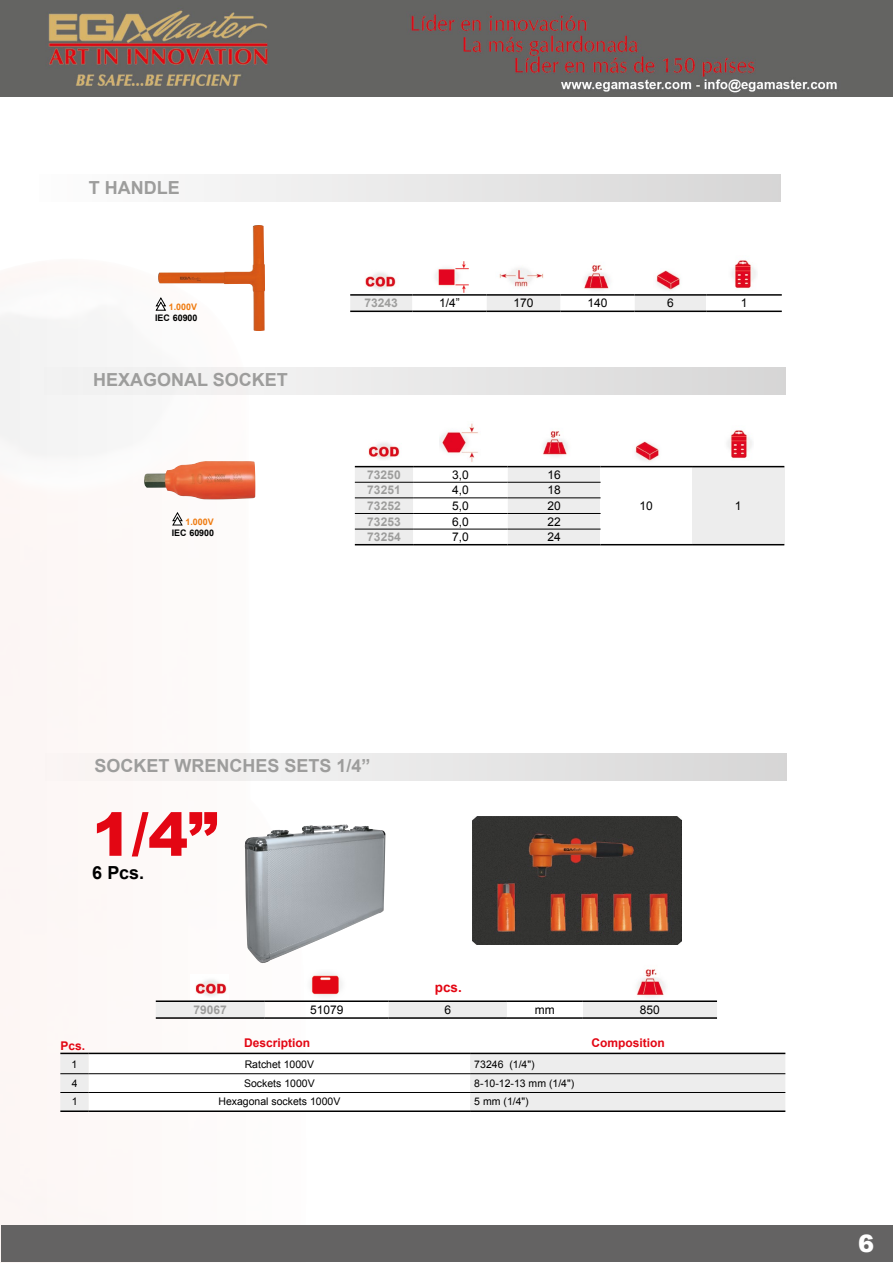
<style>
.page{position:relative;width:893px;height:1263px;background:#fff}
.page>*{position:absolute;margin:0;border:0;box-sizing:border-box;transform-origin:0 0}
.t1{font:900 60px "Arial";color:#e30613}
.t2{font:900 24px "Arial";color:#fff}
.t3{font:700 18px "Arial";color:#9d9d9c}
.t4{font:700 18px "Arial";color:#000}
.t5{font:700 13.5px "Arial";color:#e30613}
.t6{font:12px "Arial";color:#000}
.t7{font:700 12px "Arial";color:#9d9d9c}
.t8{font:700 12px "Arial";color:#e30613}
.t9{font:10.5px "Arial";color:#000}
.t10{font:700 9px "Arial";color:#000}
.t11{font:700 9px "Arial";color:#ef7b10}
</style>
<div class="page">
<div style="left:1px;top:1225px;width:891px;height:37px;background:#646363"></div>
<img style="left:0;top:0;width:893px;height:97px">
<img style="left:636px;top:969px;width:29px;height:29px">
<img style="left:440px;top:423px;width:38px;height:39px">
<img style="left:543px;top:431px;width:25px;height:25px">
<img style="left:635px;top:441px;width:24px;height:21px">
<img style="left:368px;top:443px;width:32px;height:16px">
<div style="left:44px;top:367px;width:741px;height:28px;background:linear-gradient(to right,#f7f7f7,#d9d8d8)"></div>
<svg style="left:172px;top:512px;width:11px;height:14px"></svg>
<img style="left:435px;top:261px;width:34px;height:32px">
<img style="left:584px;top:265px;width:26px;height:25px">
<img style="left:656px;top:270px;width:24px;height:21px">
<img style="left:499px;top:267px;width:45px;height:20px">
<img style="left:365px;top:273px;width:31px;height:16px">
<img style="left:731px;top:260px;width:25px;height:28px">
<img style="left:158px;top:225px;width:107px;height:106px">
<svg style="left:350px;top:296px;width:356px;height:15px"></svg>
<hr style="left:350px;top:294px;width:62px;height:2px;background:#000">
<hr style="left:412px;top:294px;width:74px;height:2px;background:#000">
<hr style="left:486px;top:294px;width:74px;height:2px;background:#000">
<hr style="left:560px;top:294px;width:74px;height:2px;background:#000">
<hr style="left:634px;top:294px;width:72px;height:2px;background:#000">
<hr style="left:706px;top:294px;width:76px;height:2px;background:#000">
<hr style="left:350px;top:311px;width:62px;height:1px;background:#000">
<hr style="left:412px;top:311px;width:74px;height:1px;background:#000">
<hr style="left:486px;top:311px;width:74px;height:1px;background:#000">
<hr style="left:560px;top:311px;width:74px;height:1px;background:#000">
<hr style="left:634px;top:311px;width:72px;height:1px;background:#000">
<hr style="left:706px;top:311px;width:76px;height:1px;background:#000">
<div style="left:40px;top:174px;width:741px;height:28px;background:linear-gradient(to right,#fdfdfd,#d6d5d5)"></div>
<svg style="left:155px;top:297px;width:11px;height:14px"></svg>
<img style="left:144px;top:461px;width:111px;height:38px">
<img style="left:727px;top:430px;width:25px;height:28px">
<svg style="left:355px;top:467px;width:246px;height:77px"></svg>
<div style="left:692px;top:467px;width:92px;height:78px;background:#ededed"></div>
<hr style="left:355px;top:498px;width:58px;height:1px;background:#000">
<hr style="left:413px;top:498px;width:95px;height:1px;background:#000">
<hr style="left:355px;top:513px;width:58px;height:1px;background:#000">
<hr style="left:413px;top:513px;width:95px;height:1px;background:#000">
<hr style="left:508px;top:513px;width:93px;height:1px;background:#000">
<hr style="left:355px;top:466px;width:58px;height:1px;background:#000">
<hr style="left:413px;top:466px;width:95px;height:1px;background:#000">
<hr style="left:508px;top:466px;width:93px;height:1px;background:#000">
<hr style="left:601px;top:466px;width:91px;height:1px;background:#000">
<hr style="left:692px;top:466px;width:92px;height:1px;background:#000">
<hr style="left:355px;top:544px;width:58px;height:1px;background:#000">
<hr style="left:413px;top:544px;width:95px;height:1px;background:#000">
<hr style="left:508px;top:544px;width:93px;height:1px;background:#000">
<hr style="left:601px;top:544px;width:91px;height:1px;background:#000">
<hr style="left:692px;top:544px;width:92px;height:1px;background:#000">
<hr style="left:355px;top:482px;width:58px;height:1px;background:#000">
<hr style="left:413px;top:482px;width:95px;height:1px;background:#000">
<hr style="left:508px;top:482px;width:93px;height:1px;background:#000">
<hr style="left:508px;top:498px;width:93px;height:1px;background:#000">
<hr style="left:355px;top:529px;width:58px;height:1px;background:#000">
<hr style="left:413px;top:529px;width:95px;height:1px;background:#000">
<hr style="left:508px;top:529px;width:93px;height:1px;background:#000">
<img style="left:195px;top:978px;width:34px;height:20px">
<img style="left:307px;top:973px;width:35px;height:23px">
<div style="left:45px;top:753px;width:742px;height:27px;background:linear-gradient(to right,#fbf8f7,#d7d7d8)"></div>
<svg style="left:156px;top:1002px;width:561px;height:15px"></svg>
<div style="left:507px;top:1001px;width:76px;height:17px;background:#fff"></div>
<hr style="left:156px;top:1000px;width:109px;height:2px;background:#000">
<hr style="left:265px;top:1000px;width:124px;height:2px;background:#000">
<hr style="left:389px;top:1000px;width:118px;height:2px;background:#000">
<hr style="left:507px;top:1000px;width:76px;height:2px;background:#000">
<hr style="left:583px;top:1000px;width:134px;height:2px;background:#000">
<hr style="left:156px;top:1017px;width:109px;height:2px;background:#000">
<hr style="left:265px;top:1017px;width:124px;height:2px;background:#000">
<hr style="left:389px;top:1017px;width:118px;height:2px;background:#000">
<hr style="left:507px;top:1017px;width:76px;height:2px;background:#000">
<hr style="left:583px;top:1017px;width:134px;height:2px;background:#000">
<svg style="left:60px;top:1053px;width:725px;height:57px"></svg>
<hr style="left:89px;top:1092px;width:381px;height:1px;background:#000">
<hr style="left:60px;top:1110px;width:29px;height:2px;background:#000">
<hr style="left:89px;top:1110px;width:381px;height:2px;background:#000">
<hr style="left:470px;top:1110px;width:315px;height:2px;background:#000">
<hr style="left:470px;top:1092px;width:315px;height:1px;background:#000">
<img style="left:473px;top:816px;width:208px;height:129px">
<img style="left:245px;top:824px;width:140px;height:140px">
<h3 class="t3" style="left:89px;top:175px;width:92px">T HANDLE</h3>
<p class="t11" style="left:169px;top:301px;width:30px">1.000V</p>
<p class="t10" style="left:155px;top:312px;width:44px">IEC 60900</p>
<h3 class="t3" style="left:93px;top:368px;width:196px">HEXAGONAL SOCKET</h3>
<p class="t11" style="left:185px;top:516px;width:30px">1.000V</p>
<p class="t10" style="left:172px;top:527px;width:44px">IEC 60900</p>
<p class="t7" style="left:365px;top:295px;width:35px">73243</p>
<p class="t6" style="left:439px;top:295px;width:22px">1/4”</p>
<p class="t6" style="left:513px;top:295px;width:22px">170</p>
<p class="t6" style="left:587px;top:295px;width:22px">140</p>
<p class="t6" style="left:667px;top:295px;width:8px">6</p>
<p class="t6" style="left:741px;top:295px;width:8px">1</p>
<p class="t7" style="left:367px;top:467px;width:35px">73250</p>
<p class="t6" style="left:452px;top:467px;width:18px">3,0</p>
<p class="t6" style="left:547px;top:467px;width:15px">16</p>
<p class="t7" style="left:367px;top:482px;width:35px">73251</p>
<p class="t6" style="left:452px;top:482px;width:18px">4,0</p>
<p class="t6" style="left:547px;top:482px;width:15px">18</p>
<p class="t7" style="left:367px;top:498px;width:35px">73252</p>
<p class="t6" style="left:452px;top:498px;width:18px">5,0</p>
<p class="t6" style="left:547px;top:498px;width:15px">20</p>
<p class="t7" style="left:367px;top:513px;width:35px">73253</p>
<p class="t6" style="left:452px;top:514px;width:18px">6,0</p>
<p class="t6" style="left:547px;top:514px;width:15px">22</p>
<p class="t7" style="left:367px;top:529px;width:35px">73254</p>
<p class="t6" style="left:452px;top:529px;width:18px">7,0</p>
<p class="t6" style="left:547px;top:529px;width:15px">24</p>
<p class="t6" style="left:640px;top:498px;width:15px">10</p>
<p class="t6" style="left:735px;top:498px;width:8px">1</p>
<h3 class="t3" style="left:94px;top:753px;width:278px">SOCKET WRENCHES SETS 1/4”</h3>
<h1 class="t1" style="left:92px;top:791px;width:127px">1/4”</h1>
<h3 class="t4" style="left:92px;top:861px;width:54px">6 Pcs.</h3>
<p class="t5" style="left:435px;top:978px;width:29px">pcs.</p>
<p class="t7" style="left:194px;top:1002px;width:35px">79067</p>
<p class="t6" style="left:310px;top:1002px;width:35px">51079</p>
<p class="t6" style="left:444px;top:1002px;width:8px">6</p>
<p class="t6" style="left:535px;top:1002px;width:21px">mm</p>
<p class="t6" style="left:640px;top:1002px;width:22px">850</p>
<p class="t8" style="left:60px;top:1038px;width:26px">Pcs.</p>
<p class="t8" style="left:244px;top:1035px;width:68px">Description</p>
<p class="t8" style="left:592px;top:1035px;width:75px">Composition</p>
<p class="t9" style="left:72px;top:1057px;width:7px">1</p>
<p class="t9" style="left:245px;top:1057px;width:71px">Ratchet 1000V</p>
<p class="t9" style="left:474px;top:1057px;width:62px">73246 (1/4")</p>
<p class="t9" style="left:72px;top:1076px;width:7px">4</p>
<p class="t9" style="left:244px;top:1076px;width:72px">Sockets 1000V</p>
<p class="t9" style="left:474px;top:1076px;width:102px">8-10-12-13 mm (1/4")</p>
<p class="t9" style="left:72px;top:1095px;width:7px">1</p>
<p class="t9" style="left:218px;top:1095px;width:123px">Hexagonal sockets 1000V</p>
<p class="t9" style="left:474px;top:1095px;width:56px">5 mm (1/4")</p>
<h2 class="t2" style="left:858px;top:1226px;width:18px">6</h2>
</div>
